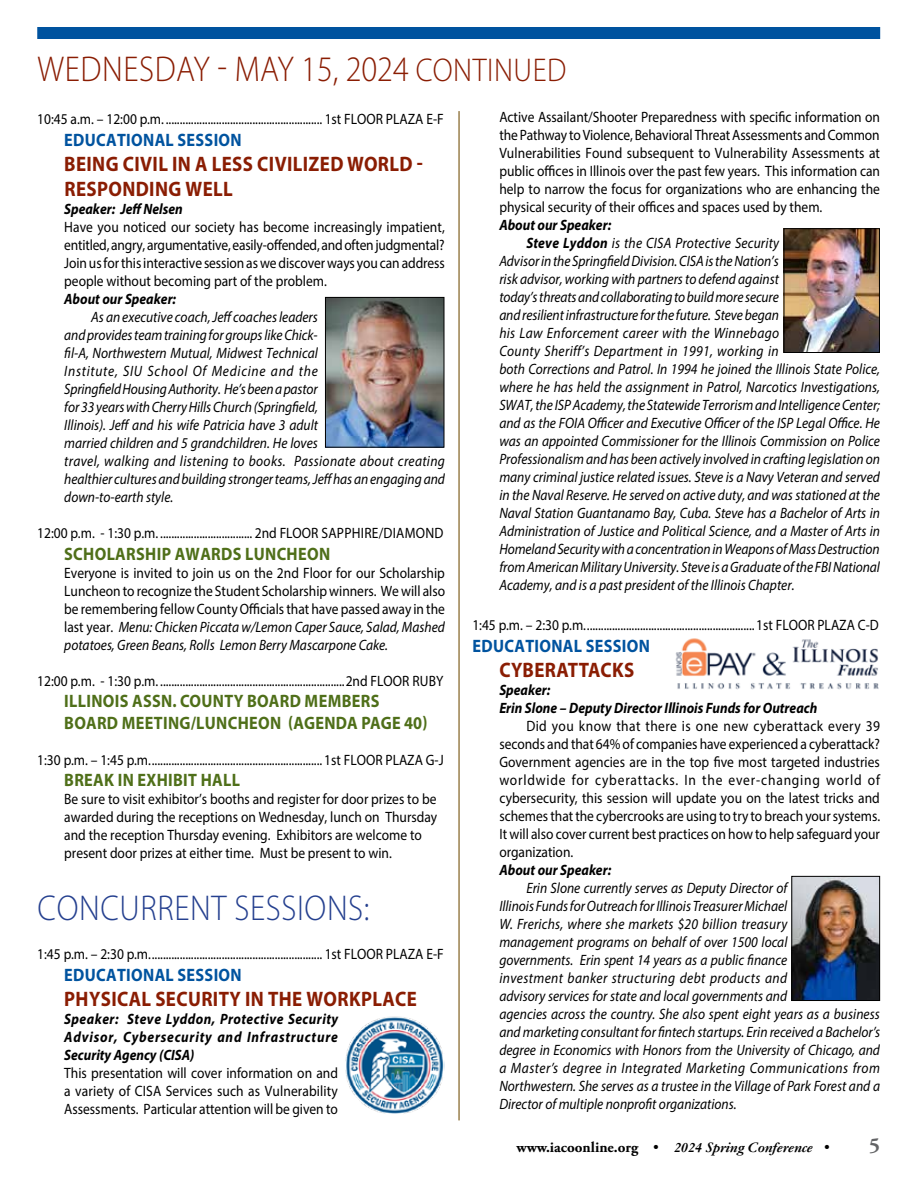
<style>
.page{position:relative;width:918px;height:1188px;background:#fff}
.page>*{position:absolute;margin:0;border:0;box-sizing:border-box;transform-origin:0 0}
.t1{font:300 36px "Myriad Pro";letter-spacing:.005em;color:#8a1d03;scale:.9 1}
.t2{font:300 36px "Myriad Pro";letter-spacing:.02em;color:#25408f;scale:.9 1}
.t3{font:700 21px/25.2px "Myriad Pro";letter-spacing:.02em;color:#8a1d03;scale:.9 1}
.t4{font:700 21px "Adobe Garamond Pro";color:#636466}
.t5{font:700 18px/21.6px "Myriad Pro";letter-spacing:.02em;color:#4f6f19;scale:.9 1}
.t6{font:700 18px "Myriad Pro";letter-spacing:.02em;color:#00539f;scale:.9 1}
.t7{font:italic 15px/18px "Myriad Pro";color:#000;scale:.9 1}
.t8{font:15px/18px "Myriad Pro";color:#000;text-align:justify;scale:.9 1}
.t9{font:italic 700 15px/18px "Myriad Pro";color:#000;text-align:justify;scale:.9 1}
.t10{font:15px "Myriad Pro";letter-spacing:.02em;color:#000;scale:.9 1}
.t11{font:italic 15px "Myriad Pro";letter-spacing:.025em;color:#000;scale:.9 1}
.t12{font:italic 700 15px "Garamond";color:#000}
.t13{font:italic 15px "Myriad Pro";letter-spacing:.02em;color:#000;scale:.9 1}
.s1{font-size:33px}
.s2{font-style:italic}
.s3{font-weight:700}
.s4{font-family:"Adobe Garamond Pro";font-style:normal}
.s5{font-family:"Adobe Garamond Pro";font-weight:400;font-style:normal}
</style>
<div class="page">
<div style="left:37px;top:27px;width:843px;height:12px;background:#00539f"></div>
<hr style="left:458px;top:111px;width:2px;height:1009px;background:#9a804d">
<img style="left:327px;top:299px;width:115px;height:146px">
<div style="left:325px;top:297px;width:119px;height:150px;border:1px solid #000"></div>
<img style="left:345px;top:1016px;width:99px;height:98px">
<img style="left:786px;top:230px;width:92px;height:121px">
<div style="left:784px;top:228px;width:96px;height:125px;border:1px solid #000"></div>
<img style="left:675px;top:638px;width:204px;height:52px">
<img style="left:794px;top:878px;width:84px;height:121px">
<div style="left:792px;top:876px;width:88px;height:125px;border:1px solid #000"></div>
<h1 class="t1" style="left:38px;top:47px;width:589px">WEDNESDAY - MAY 15, 2024 <span class="s1">CONTINUED</span></h1>
<p class="t8" style="left:37px;top:110px;width:453px">10:45 a.m. – 12:00 p.m. ........................................................ 1st FLOOR PLAZA E-F</p>
<p class="t6" style="left:64px;top:128px;width:199px">EDUCATIONAL SESSION</p>
<h2 class="t3" style="left:64px;top:151px;width:400px">BEING CIVIL IN A LESS CIVILIZED WORLD -<br>RESPONDING WELL</h2>
<p class="t9" style="left:64px;top:200px;width:133px">Speaker: Jeff Nelsen</p>
<p class="t8" style="left:64px;top:218px;width:424px">Have you noticed our society has become increasingly impatient, entitled, angry, argumentative, easily-offended, and often judgmental?<br>Join us for this interactive session as we discover ways you can address people without becoming part of the problem.</p>
<p class="t9" style="left:64px;top:290px;width:126px">About our Speaker:</p>
<p class="t7" style="left:64px;top:308px;width:425px;text-indent:27px">As an executive coach, Jeff coaches leaders<br>and provides team training for groups like Chick-<br>fil-A, Northwestern Mutual, Midwest Technical<br>Institute, SIU School Of Medicine and the<br>Springfield Housing Authority. He’s been a pastor<br>for 33 years with Cherry Hills Church (Springfield,<br>Illinois). Jeff and his wife Patricia have 3 adult<br>married children and 5 grandchildren. He loves<br>travel, walking and listening to books. Passionate about creating healthier cultures and building stronger teams, Jeff has an engaging and down-to-earth style.</p>
<p class="t10" style="left:37px;top:524px;width:453px">12:00 p.m. - 1:30 p.m. ................................. 2nd FLOOR SAPPHIRE/DIAMOND</p>
<p class="t5" style="left:64px;top:542px;width:297px">SCHOLARSHIP AWARDS LUNCHEON</p>
<p class="t8" style="left:64px;top:563px;width:425px">Everyone is invited to join us on the 2nd Floor for our Scholarship Luncheon to recognize the Student Scholarship winners. We will also be remembering fellow County Officials that have passed away in the last year. <span class="s2">Menu: Chicken Piccata w/Lemon Caper Sauce, Salad, Mashed potatoes, Green Beans, Rolls Lemon Berry Mascarpone Cake.</span></p>
<p class="t8" style="left:37px;top:671px;width:453px">12:00 p.m. - 1:30 p.m. ..................................................................2nd FLOOR RUBY</p>
<p class="t5" style="left:64px;top:690px;width:405px">ILLINOIS ASSN. COUNTY BOARD MEMBERS<br>BOARD MEETING/LUNCHEON (AGENDA PAGE 40)</p>
<p class="t8" style="left:37px;top:751px;width:453px">1:30 p.m. – 1:45 p.m.............................................................. 1st FLOOR PLAZA G-J</p>
<p class="t5" style="left:64px;top:769px;width:197px">BREAK IN EXHIBIT HALL</p>
<p class="t8" style="left:64px;top:790px;width:416px;text-align:left">Be sure to visit exhibitor’s booths and register for door prizes to be awarded during the receptions on Wednesday, lunch on Thursday and the reception Thursday evening. Exhibitors are welcome to present door prizes at either time. Must be present to win.</p>
<h1 class="t2" style="left:38px;top:886px;width:370px">CONCURRENT SESSIONS:</h1>
<p class="t8" style="left:37px;top:945px;width:453px">1:45 p.m. – 2:30 p.m.............................................................. 1st FLOOR PLAZA E-F</p>
<p class="t6" style="left:64px;top:963px;width:199px">EDUCATIONAL SESSION</p>
<h2 class="t3" style="left:64px;top:986px;width:393px">PHYSICAL SECURITY IN THE WORKPLACE</h2>
<p class="t9" style="left:64px;top:1010px;width:306px">Speaker: Steve Lyddon, Protective Security Advisor, Cybersecurity and Infrastructure Security Agency (CISA)</p>
<p class="t8" style="left:64px;top:1064px;width:306px">This presentation will cover information on and a variety of CISA Services such as Vulnerability Assessments. Particular attention will be given to</p>
<p class="t8" style="left:499px;top:108px;width:425px">Active Assailant/Shooter Preparedness with specific information on the Pathway to Violence, Behavioral Threat Assessments and Common Vulnerabilities Found subsequent to Vulnerability Assessments at public offices in Illinois over the past few years. This information can help to narrow the focus for organizations who are enhancing the physical security of their offices and spaces used by them.</p>
<p class="t9" style="left:499px;top:216px;width:126px">About our Speaker:</p>
<p class="t7" style="left:526px;top:234px;width:282px"><span class="s3">Steve Lyddon</span> is the CISA Protective Security</p>
<p class="t7" style="left:499px;top:252px;width:312px">Advisor in the Springfield Division. CISA is the Nation’s</p>
<p class="t7" style="left:499px;top:270px;width:312px">risk advisor, working with partners to defend against</p>
<p class="t7" style="left:499px;top:288px;width:312px">today’s threats and collaborating to build more secure</p>
<p class="t7" style="left:499px;top:306px;width:312px">and resilient infrastructure for the future. Steve began</p>
<p class="t13" style="left:499px;top:324px;width:312px">his Law Enforcement career with the Winnebago</p>
<p class="t11" style="left:499px;top:342px;width:312px">County Sheriff’s Department in 1991, working in</p>
<p class="t7" style="left:499px;top:360px;width:425px">both Corrections and Patrol. In 1994 he joined the Illinois State Police,</p>
<p class="t7" style="left:499px;top:378px;width:425px">where he has held the assignment in Patrol, Narcotics Investigations,</p>
<p class="t7" style="left:499px;top:396px;width:425px">SWAT, the ISP Academy, the Statewide Terrorism and Intelligence Center;</p>
<p class="t7" style="left:499px;top:414px;width:424px">and as the FOIA Officer and Executive Officer of the ISP Legal Office. He</p>
<p class="t7" style="left:499px;top:432px;width:424px">was an appointed Commissioner for the Illinois Commission on Police</p>
<p class="t7" style="left:499px;top:450px;width:424px">Professionalism and has been actively involved in crafting legislation on</p>
<p class="t7" style="left:499px;top:468px;width:424px">many criminal justice related issues. Steve is a Navy Veteran and served</p>
<p class="t7" style="left:499px;top:486px;width:425px">in the Naval Reserve. He served on active duty, and was stationed at the</p>
<p class="t7" style="left:499px;top:504px;width:424px">Naval Station Guantanamo Bay, Cuba. Steve has a Bachelor of Arts in</p>
<p class="t7" style="left:499px;top:522px;width:424px">Administration of Justice and Political Science, and a Master of Arts in</p>
<p class="t7" style="left:499px;top:540px;width:424px">Homeland Security with a concentration in Weapons of Mass Destruction</p>
<p class="t7" style="left:499px;top:558px;width:424px">from American Military University. Steve is a Graduate of the FBI National</p>
<p class="t7" style="left:499px;top:576px;width:329px">Academy, and is a past president of the Illinois Chapter.</p>
<p class="t8" style="left:472px;top:616px;width:453px">1:45 p.m. – 2:30 p.m.............................................................1st FLOOR PLAZA C-D</p>
<p class="t6" style="left:473px;top:634px;width:199px">EDUCATIONAL SESSION</p>
<h2 class="t3" style="left:499px;top:656px;width:152px">CYBERATTACKS</h2>
<p class="t9" style="left:499px;top:680px;width:355px">Speaker:<br>Erin Slone – Deputy Director Illinois Funds for Outreach</p>
<p class="t8" style="left:499px;top:716px;width:425px;text-indent:27px">Did you know that there is one new cyberattack every 39 seconds and that 64% of companies have experienced a cyberattack?<br>Government agencies are in the top five most targeted industries worldwide for cyberattacks. In the ever-changing world of cybersecurity, this session will update you on the latest tricks and schemes that the cybercrooks are using to try to breach your systems.<br>It will also cover current best practices on how to help safeguard your organization.</p>
<p class="t9" style="left:499px;top:860px;width:126px">About our Speaker:</p>
<p class="t7" style="left:499px;top:878px;width:425px;text-indent:27px">Erin Slone currently serves as Deputy Director of<br>Illinois Funds for Outreach for Illinois Treasurer Michael<br>W. Frerichs, where she markets $20 billion treasury<br>management programs on behalf of over 1500 local<br>governments. Erin spent 14 years as a public finance<br>investment banker structuring debt products and<br>advisory services for state and local governments and<br>agencies across the country. She also spent eight years as a business and marketing consultant for fintech startups. Erin received a Bachelor’s degree in Economics with Honors from the University of Chicago, and a Master’s degree in Integrated Marketing Communications from Northwestern. She serves as a trustee in the Village of Park Forest and a Director of multiple nonprofit organizations.</p>
<p class="t12" style="left:517px;top:1138px;width:315px"><span class="s4">www.iacoonline.org</span> <span class="s5">•</span> 2024 Spring Conference <span class="s5">•</span></p>
<h2 class="t4" style="left:869px;top:1133px;width:12px">5</h2>
</div>
